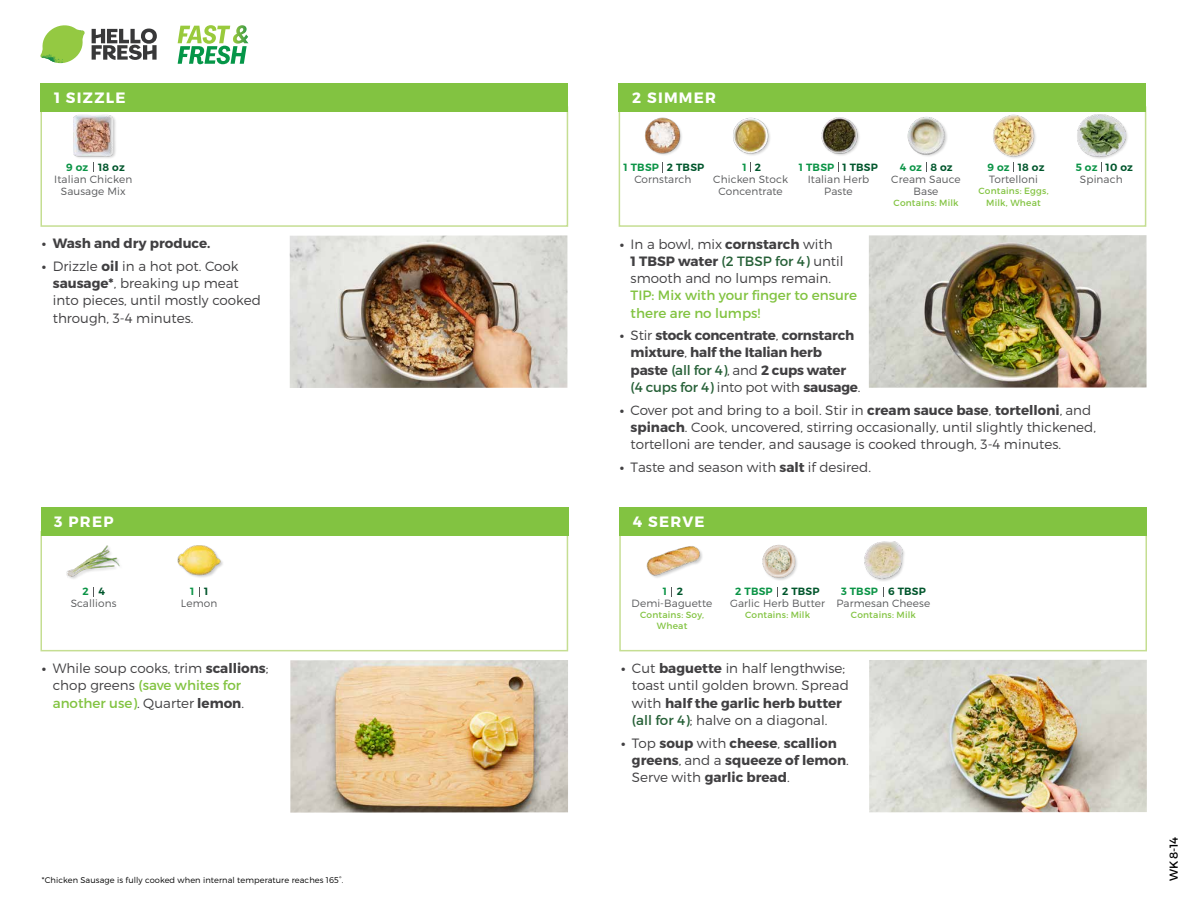
<style>
.page{position:relative;width:1188px;height:918px;background:#fff}
.page>*{position:absolute;margin:0;border:0;box-sizing:border-box;transform-origin:0 0}
.t1{font:700 15px "Montserrat";letter-spacing:.085em;color:#fff}
.t2{font:300 13.5px/17.2px "Montserrat";color:#414042}
.t3{font:700 13.5px/17.2px "Montserrat";letter-spacing:-.015em;color:#414042}
.t4{font:13.5px/17.2px "Montserrat";color:#82c341}
.t5{font:11.55px "Montserrat";color:#000}
.t6{font:300 10.5px/12px "Montserrat";letter-spacing:.01em;color:#58595b;text-align:center}
.t7{font:600 10.5px "Montserrat";letter-spacing:.02em;color:#00562c}
.t8{font:600 10.5px "Montserrat";letter-spacing:.02em;color:#0b9446}
.t9{font:9px/10.5px "Montserrat";letter-spacing:.02em;color:#82c341;text-align:center}
.t10{font:300 8.25px "Montserrat";letter-spacing:.01em;color:#000}
.s1{color:#0b9446}
.s2{color:#00562c}
.s3{font-weight:700}
.s4{font-weight:400;color:#266037}
.s5{font-weight:300}
.s6{font-weight:600;color:#0b9446}
.s7{font-weight:600;color:#00562c}
.s8{font-weight:400;color:#82c341}
</style>
<div class="page">
<img style="left:645px;top:117px;width:37px;height:38px">
<div style="left:73px;top:115px;width:44px;height:44px;background:#000;opacity:.2"></div>
<img style="left:73px;top:114px;width:44px;height:43px">
<img style="left:821px;top:117px;width:38px;height:39px">
<img style="left:907px;top:117px;width:40px;height:39px">
<img style="left:733px;top:117px;width:37px;height:38px">
<img style="left:66px;top:545px;width:54px;height:34px">
<img style="left:177px;top:545px;width:46px;height:33px">
<img style="left:646px;top:546px;width:56px;height:32px">
<div style="left:40px;top:531px;width:528px;height:120px;border:2px solid #c5de92"></div>
<svg style="left:92px;top:28px;width:65px;height:32px"></svg>
<svg style="left:43px;top:25px;width:40px;height:25px"></svg>
<img style="left:64px;top:25px;width:21px;height:17px">
<img style="left:43px;top:40px;width:38px;height:7px">
<img style="left:40px;top:42px;width:39px;height:21px">
<img style="left:63px;top:47px;width:18px;height:16px">
<svg style="left:178px;top:25px;width:70px;height:39px"></svg>
<div style="left:619px;top:106px;width:527px;height:121px;border:2px solid #c5de92"></div>
<div style="left:40px;top:106px;width:528px;height:121px;border:2px solid #c5de92"></div>
<img style="left:869px;top:235px;width:278px;height:153px">
<div style="left:619px;top:83px;width:527px;height:28px;background:#82c341"></div>
<img style="left:290px;top:235px;width:277px;height:153px">
<div style="left:40px;top:83px;width:528px;height:28px;background:#82c341"></div>
<div style="left:619px;top:531px;width:528px;height:120px;border:2px solid #c5de92"></div>
<img style="left:869px;top:660px;width:278px;height:152px">
<div style="left:619px;top:508px;width:528px;height:28px;background:#82c341"></div>
<div style="left:41px;top:508px;width:528px;height:28px;background:#82c341"></div>
<img style="left:290px;top:660px;width:278px;height:153px">
<img style="left:762px;top:544px;width:35px;height:36px">
<img style="left:864px;top:541px;width:41px;height:40px">
<div style="left:993px;top:115px;width:45px;height:44px;background:#000;opacity:.2"></div>
<img style="left:993px;top:114px;width:45px;height:43px">
<div style="left:1077px;top:114px;width:52px;height:46px;background:#000;opacity:.2"></div>
<img style="left:1077px;top:114px;width:52px;height:43px">
<p class="t1" style="left:54px;top:88px;width:73px">1 SIZZLE</p>
<p class="t1" style="left:632px;top:88px;width:85px">2 SIMMER</p>
<p class="t7" style="left:66px;top:161px;width:60px"><span class="s1">9 oz</span> 18 oz</p>
<p class="t8" style="left:624px;top:161px;width:37px">1 TBSP</p>
<p class="t7" style="left:988px;top:161px;width:58px"><span class="s1">9 oz</span> 18 oz</p>
<p class="t7" style="left:667px;top:161px;width:39px">2 TBSP</p>
<p class="t7" style="left:842px;top:161px;width:37px">1 TBSP</p>
<p class="t7" style="left:930px;top:161px;width:24px">8 oz</p>
<p class="t8" style="left:742px;top:161px;width:20px">1 <span class="s2">2</span></p>
<p class="t8" style="left:799px;top:161px;width:37px">1 TBSP</p>
<p class="t8" style="left:900px;top:161px;width:24px">4 oz</p>
<p class="t7" style="left:1076px;top:161px;width:59px"><span class="s1">5 oz</span> 10 oz</p>
<p class="t6" style="left:54px;top:173px;width:80px">Italian Chicken<br>Sausage Mix</p>
<p class="t6" style="left:713px;top:173px;width:76px">Chicken Stock<br>Concentrate</p>
<p class="t6" style="left:634px;top:173px;width:59px">Cornstarch</p>
<p class="t6" style="left:808px;top:173px;width:63px">Italian Herb<br>Paste</p>
<p class="t6" style="left:891px;top:173px;width:71px">Cream Sauce<br>Base</p>
<p class="t9" style="left:894px;top:197px;width:67px">Contains: Milk</p>
<p class="t6" style="left:989px;top:173px;width:50px">Tortelloni</p>
<p class="t9" style="left:978px;top:184px;width:72px;line-height:12.3px">Contains: Eggs,<br>Milk, Wheat</p>
<p class="t6" style="left:1080px;top:173px;width:44px">Spinach</p>
<p class="t3" style="left:42px;top:235px;width:170px">• Wash and dry produce.</p>
<p class="t2" style="left:53px;top:257px;width:210px;text-indent:-11px"><span class="s3">•</span> Drizzle <span class="s3">oil</span> in a hot pot. Cook <span class="s3">sausage*</span>, breaking up meat into pieces, until mostly cooked through, 3-4 minutes.</p>
<p class="t1" style="left:54px;top:513px;width:61px">3 PREP</p>
<p class="t2" style="left:631px;top:235px;width:214px;text-indent:-11px"><span class="s3">•</span> In a bowl, mix <span class="s3">cornstarch</span> with<br><span class="s3">1 TBSP water</span> <span class="s4">(2 TBSP for 4)</span> until smooth and no lumps remain.</p>
<p class="t4" style="left:631px;top:287px;width:228px">TIP: Mix with your finger to ensure there are no lumps!</p>
<p class="t3" style="left:631px;top:327px;width:231px;text-indent:-11px">• <span class="s5">Stir</span> stock concentrate<span class="s5">,</span> cornstarch mixture<span class="s5">,</span> half the Italian herb paste <span class="s4">(all for 4)</span><span class="s5">, and</span> 2 cups water <span class="s4">(4 cups for 4)</span> <span class="s5">into pot with</span> sausage<span class="s5">.</span></p>
<p class="t2" style="left:631px;top:401px;width:467px;text-indent:-11px"><span class="s3">•</span> Cover pot and bring to a boil. Stir in <span class="s3">cream sauce base</span>, <span class="s3">tortelloni</span>, and <span class="s3">spinach</span>. Cook, uncovered, stirring occasionally, until slightly thickened, tortelloni are tender, and sausage is cooked through, 3-4 minutes.</p>
<p class="t2" style="left:620px;top:458px;width:253px"><span class="s3">•</span> Taste and season with <span class="s3">salt</span> if desired.</p>
<p class="t1" style="left:633px;top:513px;width:73px">4 SERVE</p>
<p class="t8" style="left:82px;top:585px;width:8px">2</p>
<p class="t8" style="left:190px;top:585px;width:6px">1</p>
<p class="t7" style="left:98px;top:585px;width:8px">4</p>
<p class="t7" style="left:204px;top:585px;width:6px">1</p>
<p class="t7" style="left:677px;top:585px;width:8px">2</p>
<p class="t8" style="left:663px;top:585px;width:6px">1</p>
<p class="t6" style="left:71px;top:597px;width:47px">Scallions</p>
<p class="t6" style="left:181px;top:597px;width:38px">Lemon</p>
<p class="t6" style="left:632px;top:597px;width:82px">Demi-Baguette</p>
<p class="t9" style="left:640px;top:610px;width:65px">Contains: Soy,<br>Wheat</p>
<p class="t6" style="left:730px;top:586px;width:97px"><span class="s6">2 TBSP</span> <span class="s7">2 TBSP<br></span>Garlic Herb Butter</p>
<p class="t9" style="left:745px;top:610px;width:67px">Contains: Milk</p>
<p class="t6" style="left:836px;top:586px;width:95px"><span class="s6">3 TBSP</span> <span class="s7">6 TBSP<br></span>Parmesan Cheese</p>
<p class="t9" style="left:851px;top:610px;width:67px">Contains: Milk</p>
<p class="t2" style="left:53px;top:659px;width:217px;text-indent:-11px"><span class="s3">•</span> While soup cooks, trim <span class="s3">scallions</span>; chop greens <span class="s8">(save whites for another use)</span>. Quarter <span class="s3">lemon</span>.</p>
<p class="t10" style="left:42px;top:875px;width:303px">*Chicken Sausage is fully cooked when internal temperature reaches 165°.</p>
<p class="t2" style="left:632px;top:660px;width:218px;text-indent:-11px"><span class="s3">•</span> Cut <span class="s3">baguette</span> in half lengthwise; toast until golden brown. Spread with <span class="s3">half the garlic herb butter </span><span class="s4">(all for 4)</span>; halve on a diagonal.</p>
<p class="t3" style="left:632px;top:734px;width:218px;text-indent:-11px">• <span class="s5">Top</span> soup <span class="s5">with</span> cheese<span class="s5">,</span> scallion greens<span class="s5">, and a</span> squeeze of lemon<span class="s5">.<br>Serve with</span> garlic bread<span class="s5">.</span></p>
<p class="t5" style="left:1167px;top:881px;width:46px;rotate:-90deg">WK 8-14</p>
</div>
